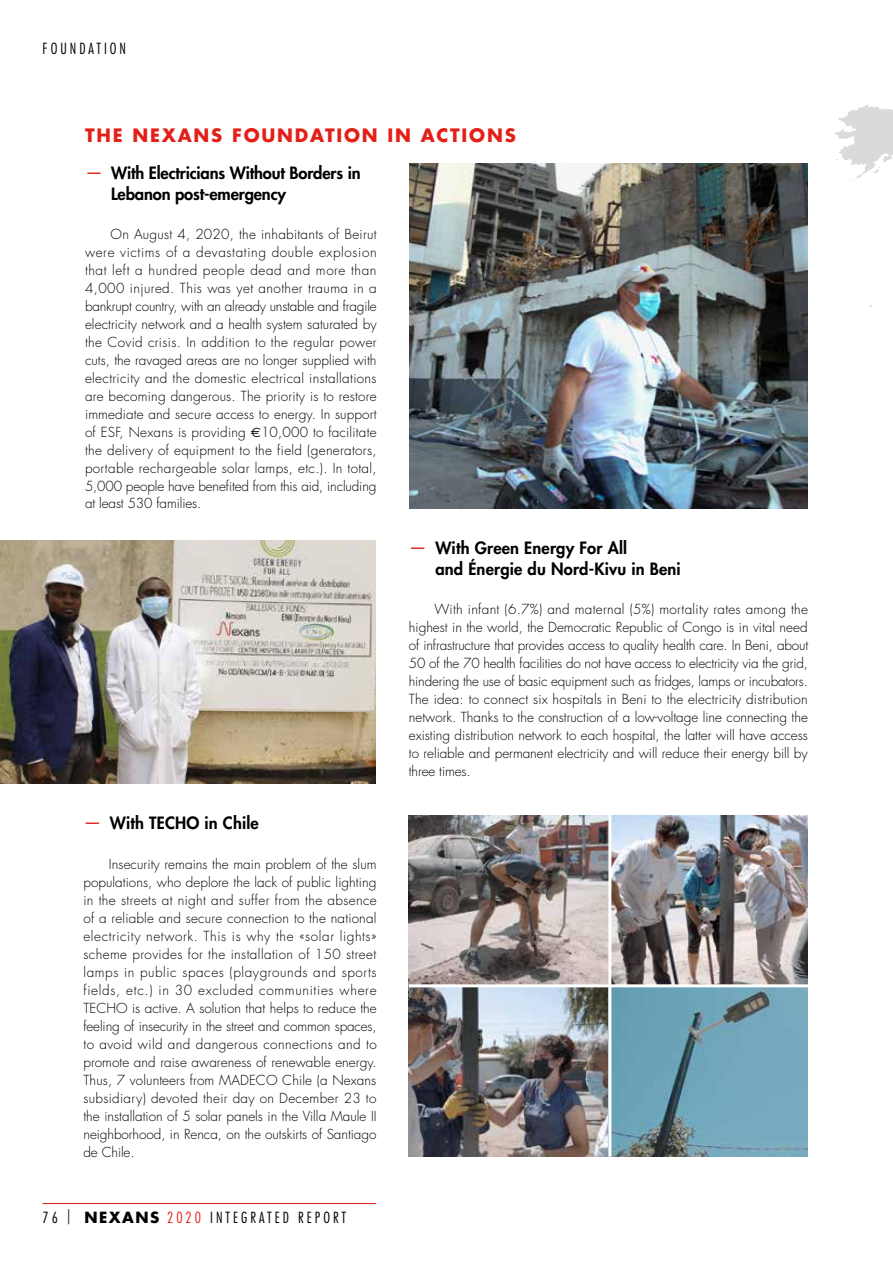
<style>
.page{position:relative;width:893px;height:1263px;background:#fff}
.page>*{position:absolute;margin:0;border:0;box-sizing:border-box;transform-origin:0 0}
.t1{font:700 18px "Futura LT";letter-spacing:.1em;color:#e41f18}
.t2{font:800 16.5px/21px "Futura";letter-spacing:.01em;color:#000}
.t3{font:800 16.5px/21px "Futura";letter-spacing:-.01em;color:#000}
.t4{font:300 condensed 15px "Futura";letter-spacing:.2em;color:#000}
.t5{font:300 13.5px/18px "Futura";letter-spacing:-.005em;color:#000;text-align:justify}
.s1{font-weight:300;font-stretch:condensed;font-size:18px;color:#e41f18}
.s2{font-family:"Euro Sans";font-weight:400}
.s3{font-family:"Futura LT";font-weight:700;font-stretch:normal}
.s4{color:#e41f18}
</style>
<div class="page">
<hr style="left:43px;top:1203px;width:333px;height:1px;background:#e41f18">
<svg style="left:834px;top:104px;width:59px;height:203px"></svg>
<img style="left:409px;top:815px;width:399px;height:342px">
<hr style="left:409px;top:984px;width:418px;height:3px;background:#fff">
<hr style="left:608px;top:808px;width:3px;height:349px;background:#fff">
<img style="left:409px;top:164px;width:399px;height:345px">
<img style="left:0;top:540px;width:376px;height:243px">
<p class="t4" style="left:43px;top:40px;width:85px">FOUNDATION</p>
<h1 class="t1" style="left:85px;top:123px;width:432px">THE NEXANS FOUNDATION IN ACTIONS</h1>
<p class="t3" style="left:111px;top:162px;width:251px;text-indent:-26px"><span class="s1">—</span> With Electricians Without Borders in<br>Lebanon post-emergency</p>
<p class="t5" style="left:85px;top:225px;width:293px;text-indent:26px">On August 4, 2020, the inhabitants of Beirut were victims of a devastating double explosion that left a hundred people dead and more than 4,000 injured. This was yet another trauma in a bankrupt country, with an already unstable and fragile electricity network and a health system saturated by the Covid crisis. In addition to the regular power cuts, the ravaged areas are no longer supplied with electricity and the domestic electrical installations are becoming dangerous. The priority is to restore immediate and secure access to energy. In support of ESF, Nexans is providing <span class="s2">€</span>10,000 to facilitate the delivery of equipment to the field (generators, portable rechargeable solar lamps, etc.). In total, 5,000 people have benefited from this aid, including at least 530 families.</p>
<p class="t2" style="left:435px;top:538px;width:247px;text-indent:-26px"><span class="s1">—</span> With Green Energy For All<br>and Énergie du Nord-Kivu in Beni</p>
<p class="t5" style="left:409px;top:601px;width:401px;text-indent:26px">With infant (6.7%) and maternal (5%) mortality rates among the highest in the world, the Democratic Republic of Congo is in vital need of infrastructure that provides access to quality health care. In Beni, about 50 of the 70 health facilities do not have access to electricity via the grid, hindering the use of basic equipment such as fridges, lamps or incubators.<br>The idea: to connect six hospitals in Beni to the electricity distribution network. Thanks to the construction of a low-voltage line connecting the existing distribution network to each hospital, the latter will have access to reliable and permanent electricity and will reduce their energy bill by three times.</p>
<p class="t2" style="left:83px;top:812px;width:177px"><span class="s1">—</span> With TECHO in Chile</p>
<p class="t5" style="left:83px;top:855px;width:295px;text-indent:26px">Insecurity remains the main problem of the slum populations, who deplore the lack of public lighting in the streets at night and suffer from the absence of a reliable and secure connection to the national electricity network. This is why the «solar lights» scheme provides for the installation of 150 street lamps in public spaces (playgrounds and sports fields, etc.) in 30 excluded communities where TECHO is active. A solution that helps to reduce the feeling of insecurity in the street and common spaces, to avoid wild and dangerous connections and to promote and raise awareness of renewable energy.<br>Thus, 7 volunteers from MADECO Chile (a Nexans subsidiary) devoted their day on December 23 to the installation of 5 solar panels in the Villa Maule II neighborhood, in Renca, on the outskirts of Santiago de Chile.</p>
<p class="t4" style="left:43px;top:1208px;width:305px">76 | <span class="s3">NEXANS</span> <span class="s4">2020</span> INTEGRATED REPORT</p>
</div>
